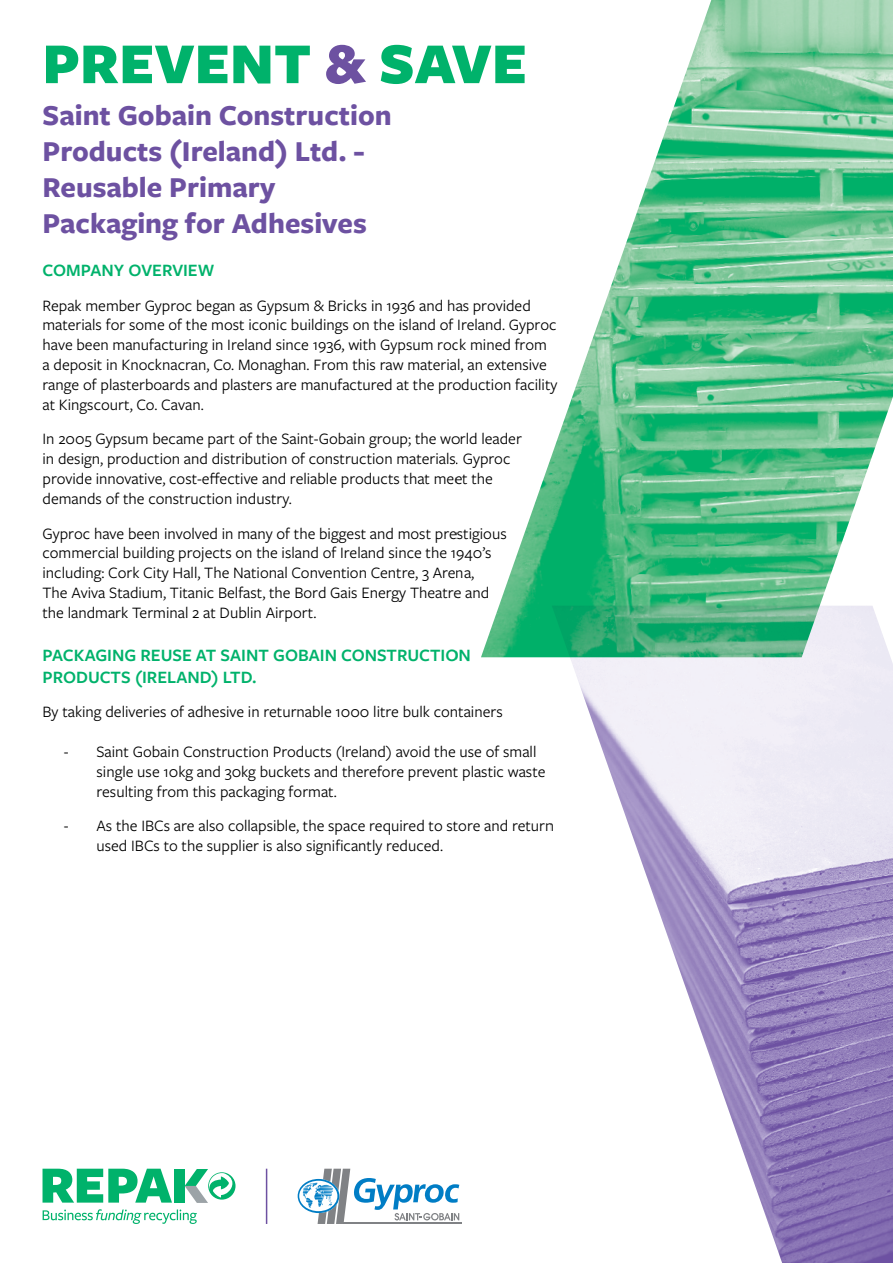
<style>
.page{position:relative;width:893px;height:1263px;background:#fff}
.page>*{position:absolute;margin:0;border:0;box-sizing:border-box;transform-origin:0 0}
.t1{font:900 60px "Freight Sans Pro";color:#00b26b}
.t2{font:700 30px/36px "Freight Sans Pro";color:#6d51a1}
.t3{font:600 18px/21.6px "Freight Sans Pro";color:#00b26b}
.t4{font:16.5px/19.8px "Freight Sans Pro";color:#000}
.s1{color:#6d51a1}
</style>
<div class="page">
<hr style="left:344px;top:1223px;width:118px;height:1px;background:#808285">
<svg style="left:298px;top:1169px;width:161px;height:55px"></svg>
<img style="left:481px;top:0;width:412px;height:657px">
<img style="left:552px;top:606px;width:341px;height:657px">
<svg style="left:43px;top:1169px;width:129px;height:33px"></svg>
<div style="left:174px;top:1169px;width:11px;height:34px;background:#00b26b"></div>
<svg style="left:43px;top:1209px;width:154px;height:15px"></svg>
<svg style="left:185px;top:1169px;width:51px;height:34px"></svg>
<hr style="left:266px;top:1169px;width:1px;height:55px;background:#6d51a1">
<h1 class="t1" style="left:43px;top:22px;width:486px">PREVENT <span class="s1">&amp;</span> SAVE</h1>
<h2 class="t2" style="left:43px;top:96px;width:351px">Saint Gobain Construction<br>Products (Ireland) Ltd. -<br>Reusable Primary<br>Packaging for Adhesives</h2>
<p class="t3" style="left:43px;top:258px;width:173px">COMPANY OVERVIEW</p>
<p class="t4" style="left:43px;top:295px;width:516px">Repak member Gyproc began as Gypsum &amp; Bricks in 1936 and has provided materials for some of the most iconic buildings on the island of Ireland. Gyproc have been manufacturing in Ireland since 1936, with Gypsum rock mined from a deposit in Knocknacran, Co. Monaghan. From this raw material, an extensive range of plasterboards and plasters are manufactured at the production facility at Kingscourt, Co. Cavan.</p>
<p class="t4" style="left:43px;top:428px;width:481px">In 2005 Gypsum became part of the Saint-Gobain group; the world leader in design, production and distribution of construction materials. Gyproc provide innovative, cost-effective and reliable products that meet the demands of the construction industry.</p>
<p class="t4" style="left:43px;top:523px;width:466px">Gyproc have been involved in many of the biggest and most prestigious commercial building projects on the island of Ireland since the 1940’s including: Cork City Hall, The National Convention Centre, 3 Arena,<br>The Aviva Stadium, Titanic Belfast, the Bord Gais Energy Theatre and the landmark Terminal 2 at Dublin Airport.</p>
<p class="t3" style="left:43px;top:644px;width:430px">PACKAGING REUSE AT SAINT GOBAIN CONSTRUCTION<br>PRODUCTS (IRELAND) LTD.</p>
<p class="t4" style="left:43px;top:701px;width:462px">By taking deliveries of adhesive in returnable 1000 litre bulk containers</p>
<p class="t4" style="left:97px;top:741px;width:450px;text-indent:-33px">- Saint Gobain Construction Products (Ireland) avoid the use of small single use 10kg and 30kg buckets and therefore prevent plastic waste resulting from this packaging format.</p>
<p class="t4" style="left:96px;top:815px;width:458px;text-indent:-33px">- As the IBCs are also collapsible, the space required to store and return used IBCs to the supplier is also significantly reduced.</p>
</div>
